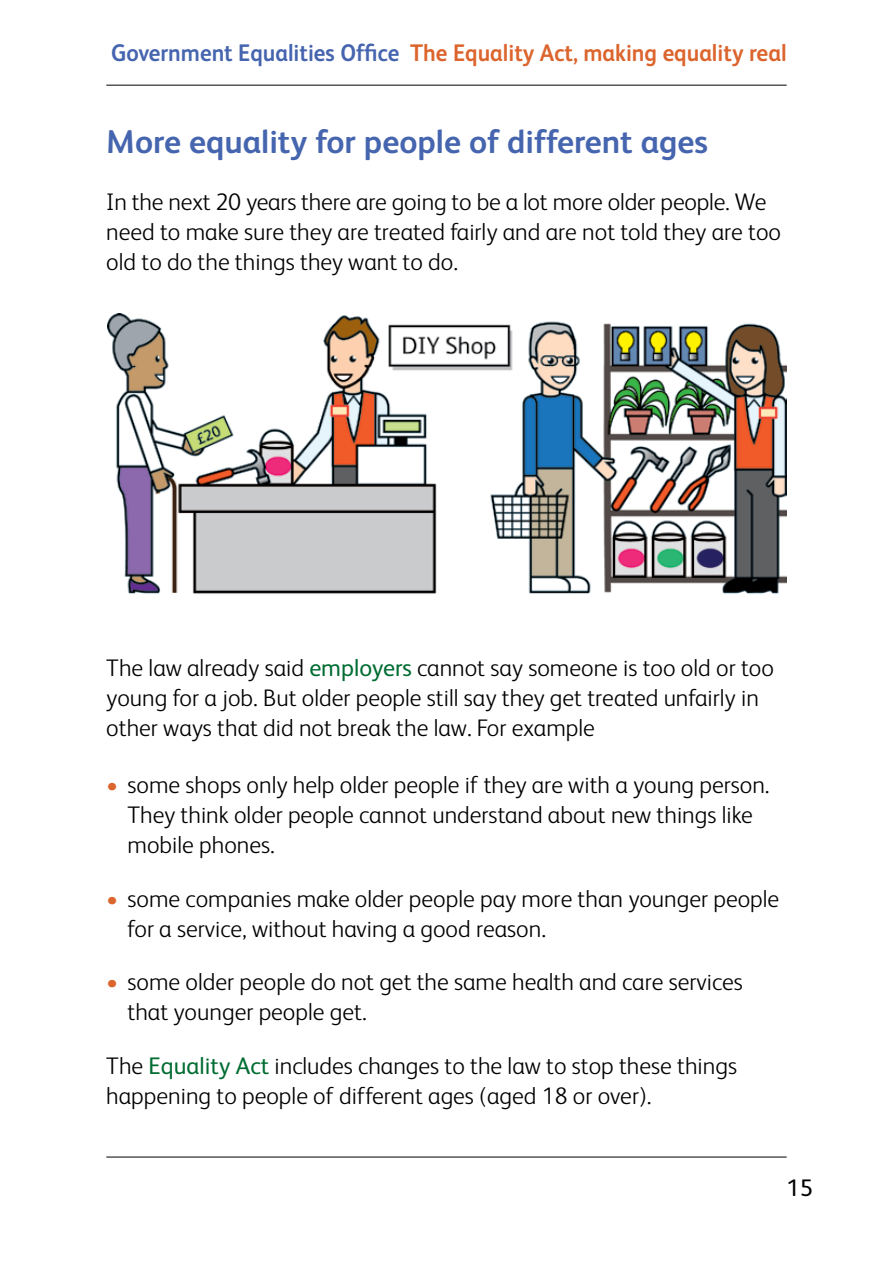
<style>
.page{position:relative;width:893px;height:1263px;background:#fff}
.page>*{position:absolute;margin:0;border:0;box-sizing:border-box;transform-origin:0 0}
.Subheading{font:700 33px "FS Albert";color:#4665af}
.Body_text{font:300 24px/30px "FS Albert";color:#000}
.Bullet_1{font:300 24px/30px "FS Albert";color:#000}
.t1{font:700 24px "FS Albert";color:#dc642d;scale:.94 1}
.t2{font:24px "FS Albert";color:#000}
.s1{color:#4665af}
.s2{font-weight:400;color:#006c32}
.s3{color:#dc642d}
</style>
<div class="page">
<hr style="left:106px;top:85px;width:681px;height:1px;background:#000">
<hr style="left:106px;top:1157px;width:681px;height:1px;background:#000">
<img style="left:108px;top:313px;width:679px;height:281px">
<p class="t1" style="left:111px;top:36px;width:720px"><span class="s1">Government Equalities Office</span> The Equality Act, making equality real</p>
<p class="Subheading" style="left:106px;top:119px;width:603px">More equality for people of different ages</p>
<p class="Body_text" style="left:106px;top:186px;width:676px">In the next 20 years there are going to be a lot more older people. We need to make sure they are treated fairly and are not told they are too old to do the things they want to do.</p>
<p class="Body_text" style="left:106px;top:652px;width:669px">The law already said <span class="s2">employers</span> cannot say someone is too old or too young for a job. But older people still say they get treated unfairly in other ways that did not break the law. For example</p>
<p class="Bullet_1" style="left:128px;top:769px;width:643px;text-indent:-21px"><span class="s3">•</span> some shops only help older people if they are with a young person.<br>They think older people cannot understand about new things like mobile phones.</p>
<p class="Bullet_1" style="left:128px;top:882px;width:653px;text-indent:-21px"><span class="s3">•</span> some companies make older people pay more than younger people for a service, without having a good reason.</p>
<p class="Bullet_1" style="left:128px;top:966px;width:617px;text-indent:-21px"><span class="s3">•</span> some older people do not get the same health and care services that younger people get.</p>
<p class="Body_text" style="left:106px;top:1049px;width:632px">The <span class="s2">Equality Act</span> includes changes to the law to stop these things happening to people of different ages (aged 18 or over).</p>
<p class="t2" style="left:787px;top:1172px;width:28px">15</p>
</div>
